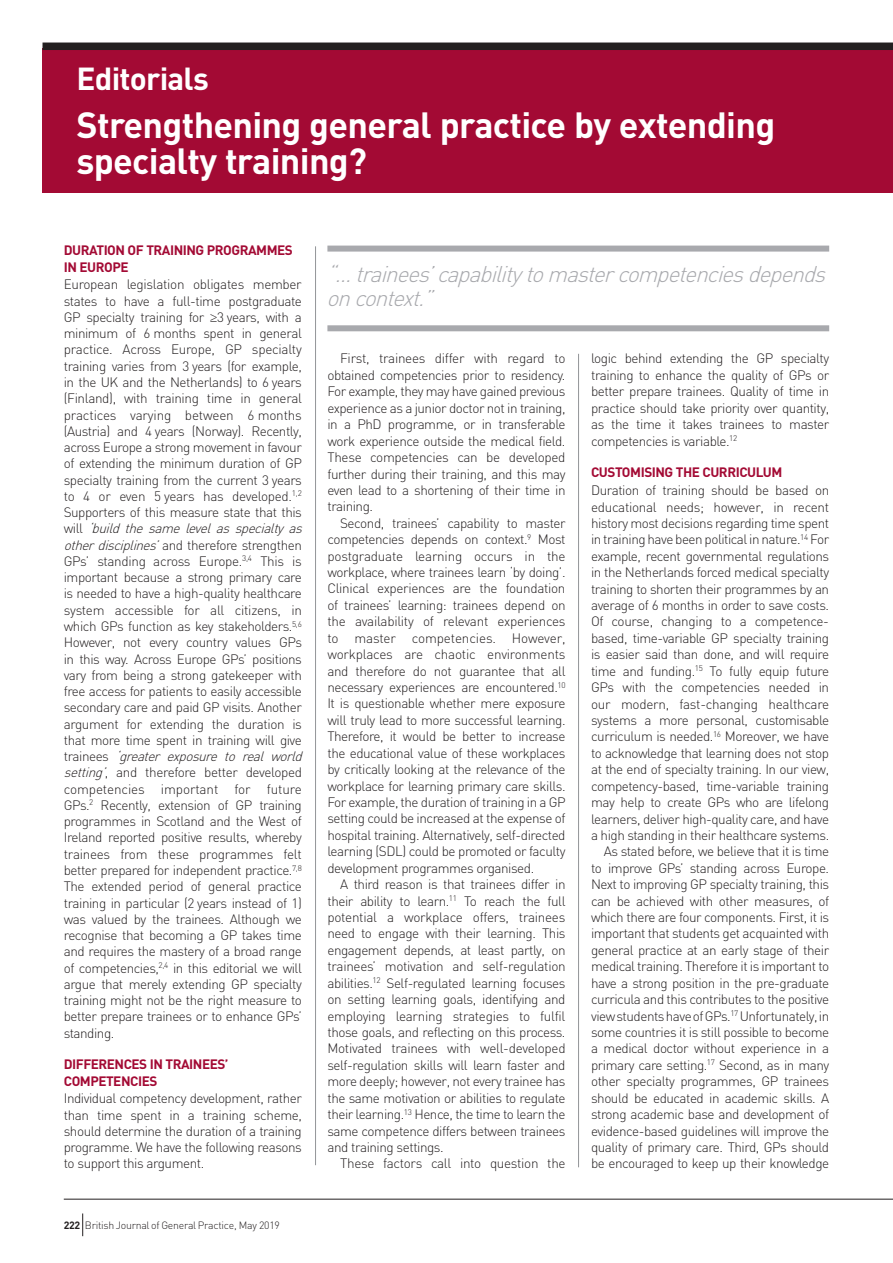
<style>
.page{position:relative;width:893px;height:1263px;background:#fff}
.page>*{position:absolute;margin:0;border:0;box-sizing:border-box;transform-origin:0 0}
.t1{font:700 36px/36px "DIN";letter-spacing:-.02em;color:#fff}
.t2{font:700 31.5px "DIN";letter-spacing:-.025em;color:#fff}
.t3{font:italic 300 22.5px/24px "DIN";color:#a8a9ad}
.t4{font:300 13.5px/16.4px "DIN";letter-spacing:-.035em;color:#231f20;text-align:justify}
.t5{font:700 13.5px/16.5px "DIN";letter-spacing:-.035em;color:#a30a34}
.t6{font:300 10.5px "DIN";letter-spacing:-.025em;color:#231f20}
.s1{font-family:"Helvetica"}
.s2{font-style:italic}
.s3{font-weight:700}
</style>
<div class="page">
<div style="left:43px;top:49px;width:850px;height:144px;background:#a30a34"></div>
<hr style="left:315px;top:246px;width:1px;height:919px;background:#939598">
<hr style="left:578px;top:354px;width:1px;height:813px;background:#939598">
<div style="left:43px;top:43px;width:850px;height:7px;background:#231f20"></div>
<hr style="left:64px;top:1199px;width:829px;height:1px;background:#231f20">
<svg style="left:82px;top:1213px;width:1px;height:23px"></svg>
<div style="left:327px;top:325px;width:502px;height:6px;background:#a8a9ad"></div>
<div style="left:327px;top:246px;width:502px;height:6px;background:#a8a9ad"></div>
<h2 class="t2" style="left:77px;top:58px;width:134px">Editorials</h2>
<h1 class="t1" style="left:77px;top:105px;width:700px">Strengthening general practice by extending specialty training?</h1>
<p class="t5" style="left:64px;top:241px;width:231px">DURATION OF TRAINING PROGRAMMES<br>IN EUROPE</p>
<p class="t4" style="left:64px;top:276px;width:244px;text-align:left">European legislation obligates member states to have a full-time postgraduate GP specialty training for <span class="s1">≥</span>3 years, with a minimum of 6 months spent in general practice. Across Europe, GP specialty training varies from 3 years (for example, in the UK and the Netherlands) to 6 years (Finland), with training time in general practices varying between 6 months (Austria) and 4 years (Norway). Recently, across Europe a strong movement in favour of extending the minimum duration of GP specialty training from the current 3 years to 4 or even 5 years has developed.<sup>1,2<br></sup>Supporters of this measure state that this w i l l <span class="s2">‘build the same level as specialty as otherdisciplines’</span>and therefore strengthen GPs’ standing across Europe.<sup>3,4</sup> This is important because a strong primary care is needed to have a high-quality healthcare system accessible for all citizens, in which GPs function as key stakeholders.<sup>5,6<br></sup>However, not every country values GPs in this way. Across Europe GPs’ positions vary from being a strong gatekeeper with free access for patients to easily accessible secondary care and paid GP visits. Another argument for extending the duration is that more time spent in training will give t r a i n e e s <span class="s2">‘greater exposure to real world setting’</span>, and therefore better developed competencies important for future GPs.<sup>2</sup> Recently, extension of GP training programmes in Scotland and the West of Ireland reported positive results, whereby trainees from these programmes felt better prepared for independent practice.<sup>7,8<br></sup>The extended period of general practice training in particular (2 years instead of 1) was valued by the trainees. Although we recognise that becoming a GP takes time and requires the mastery of a broad range of competencies,<sup>2,4</sup> in this editorial we will argue that merely extending GP specialty training might not be the right measure to better prepare trainees or to enhance GPs’ standing.</p>
<p class="t5" style="left:64px;top:1055px;width:166px">DIFFERENCES IN TRAINEES’<br>COMPETENCIES</p>
<p class="t4" style="left:64px;top:1090px;width:240px">Individual competency development, rather than time spent in a training scheme, should determine the duration of a training programme. We have the following reasons to support this argument.</p>
<p class="t6" style="left:64px;top:1219px;width:218px"><span class="s3">222</span> British Journal of General Practice, May 2019</p>
<h3 class="t3" style="left:326px;top:261px;width:507px">“…trainees’capabilitytomastercompetenciesdepends oncontext.”</h3>
<p class="t4" style="left:327px;top:350px;width:240px;text-indent:13px">First, trainees differ with regard to obtained competencies prior to residency.<br>For example, they may have gained previous experience as a junior doctor not in training, in a PhD programme, or in transferable work experience outside the medical field.<br>These competencies can be developed further during their training, and this may even lead to a shortening of their time in training.</p>
<p class="t4" style="left:327px;top:515px;width:240px;text-indent:13px">Second, trainees’ capability to master competencies depends on context.<sup>9</sup> Most postgraduate learning occurs in the workplace, where trainees learn ‘by doing’.<br>Clinical experiences are the foundation of trainees’ learning: trainees depend on the availability of relevant experiences to master competencies. However, workplaces are chaotic environments and therefore do not guarantee that all necessary experiences are encountered.<sup>10<br></sup>It is questionable whether mere exposure will truly lead to more successful learning.<br>Therefore, it would be better to increase the educational value of these workplaces by critically looking at the relevance of the workplace for learning primary care skills.<br>For example, the duration of training in a GP setting could be increased at the expense of hospital training. Alternatively, self-directed learning (SDL) could be promoted or faculty development programmes organised.</p>
<p class="t4" style="left:327px;top:876px;width:240px;text-indent:13px">A third reason is that trainees differ in their ability to learn.<sup>11</sup> To reach the full potential a workplace offers, trainees need to engage with their learning. This engagement depends, at least partly, on trainees’ motivation and self-regulation abilities.<sup>12</sup> Self-regulated learning focuses on setting learning goals, identifying and employing learning strategies to fulfil those goals, and reflecting on this process.<br>Motivated trainees with well-developed self-regulation skills will learn faster and more deeply; however, not every trainee has the same motivation or abilities to regulate their learning.<sup>13</sup> Hence, the time to learn the same competence differs between trainees and training settings.</p>
<p class="t4" style="left:340px;top:1155px;width:227px">These factors call into question the</p>
<p class="t4" style="left:591px;top:350px;width:240px">logic behind extending the GP specialty training to enhance the quality of GPs or better prepare trainees. Quality of time in practice should take priority over quantity, as the time it takes trainees to master competencies is variable.<sup>12</sup></p>
<p class="t5" style="left:591px;top:464px;width:193px">CUSTOMISING THE CURRICULUM</p>
<p class="t4" style="left:591px;top:482px;width:240px;text-align:right">Duration of training should be based on educational needs; however, in recent history most decisions regarding time spent in training have been political in nature.<sup>14</sup> For example, recent governmental regulations in the Netherlands forced medical specialty training to shorten their programmes by an average of 6 months in order to save costs.<br>Of course, changing to a competence&shy;based, time-variable GP specialty training is easier said than done, and will require time and funding.<sup>15</sup> To fully equip future GPs with the competencies needed in our modern, fast-changing healthcare systems a more personal, customisable curriculum is needed.<sup>16</sup> Moreover, we have to acknowledge that learning does not stop at the end of specialty training. In our view, competency-based, time-variable training may help to create GPs who are lifelong learners, deliver high-quality care, and have a high standing in their healthcare systems.<br>As stated before, we believe that it is time to improve GPs’ standing across Europe.<br>Next to improving GP specialty training, this can be achieved with other measures, of which there are four components. First, it is important that students get acquainted with general practice at an early stage of their medical training. Therefore it is important to have a strong position in the pre-graduate curricula and this contributes to the positive view students have of GPs.<sup>17</sup> Unfortunately, in some countries it is still possible to become a medical doctor without experience in a primary care setting.<sup>17</sup> Second, as in many other specialty programmes, GP trainees should be educated in academic skills. A strong academic base and development of evidence-based guidelines will improve the quality of primary care. Third, GPs should be encouraged to keep up their knowledge</p>
</div>
